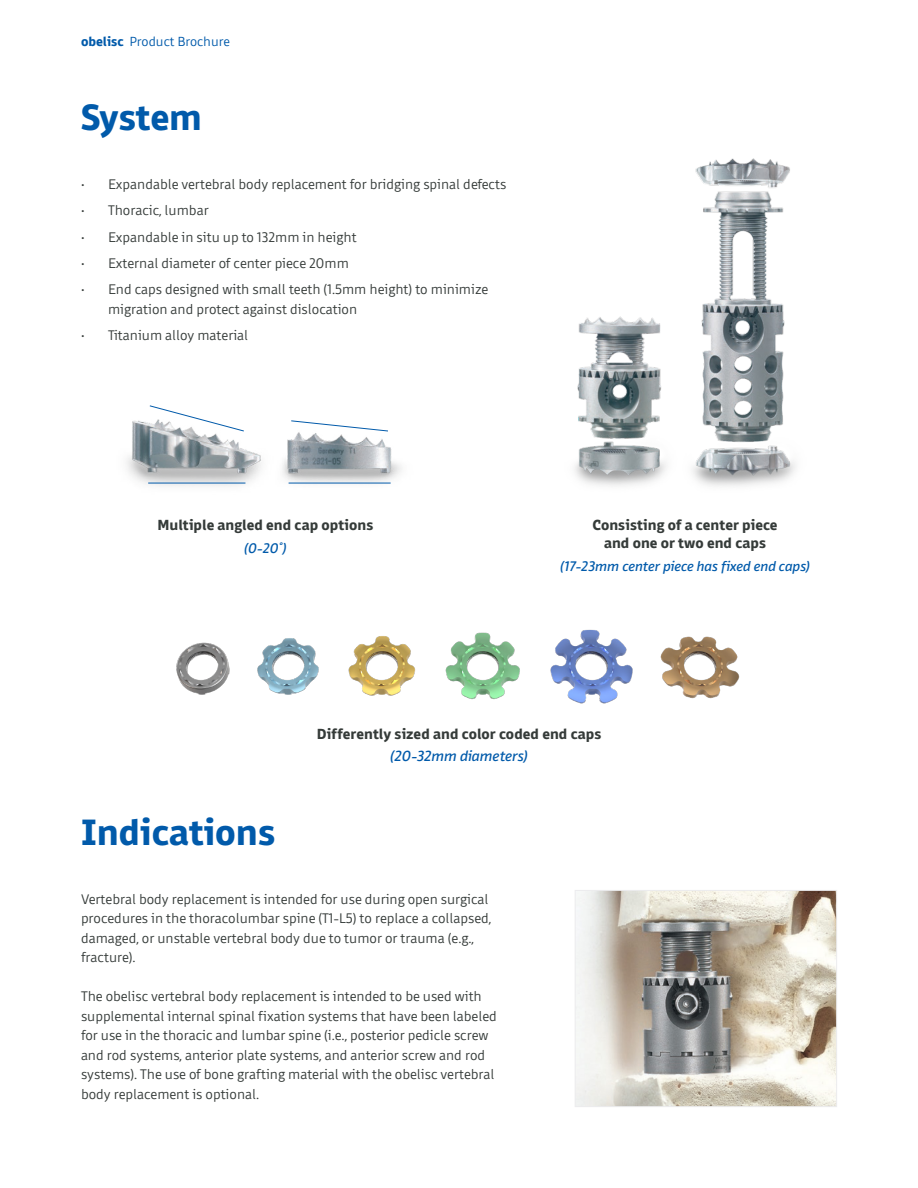
<style>
.page{position:relative;width:918px;height:1188px;background:#fff}
.page>*{position:absolute;margin:0;border:0;box-sizing:border-box;transform-origin:0 0}
.t1{font:700 37.5px "Domotika Pro";color:#015aaa}
.t2{font:700 15px/18px "Domotika Pro";letter-spacing:.005em;color:#353b39;text-align:center}
.t3{font:italic 15px "Domotika Pro";color:#015aaa}
.t4{font:300 14.25px/19.5px "Domotika Pro";color:#353b39}
.t5{font:italic 14.25px "Domotika Pro";letter-spacing:.005em;color:#015aaa}
.t6{font:300 13.5px "Domotika Pro";color:#015aaa}
.s1{font-weight:700}
</style>
<div class="page">
<img style="left:126px;top:420px;width:276px;height:66px">
<hr style="left:148px;top:483px;width:97px;height:1px;background:#015aaa">
<svg style="left:149px;top:405px;width:96px;height:27px"></svg>
<svg style="left:290px;top:420px;width:99px;height:12px"></svg>
<hr style="left:289px;top:483px;width:102px;height:1px;background:#015aaa">
<img style="left:574px;top:159px;width:222px;height:328px">
<img style="left:577px;top:892px;width:258px;height:213px">
<div style="left:575px;top:890px;width:262px;height:217px;border:1px solid #ececee"></div>
<img style="left:176px;top:629px;width:564px;height:75px">
<p class="t6" style="left:81px;top:32px;width:150px"><span class="s1">obelisc</span> Product Brochure</p>
<h1 class="t1" style="left:81px;top:87px;width:123px">System</h1>
<p class="t4" style="left:81px;top:173px;width:427px">• Expandable vertebral body replacement for bridging spinal defects</p>
<p class="t4" style="left:81px;top:199px;width:129px">• Thoracic, lumbar</p>
<p class="t4" style="left:81px;top:226px;width:277px">• Expandable in situ up to 132mm in height</p>
<p class="t4" style="left:81px;top:252px;width:269px">• External diameter of center piece 20mm</p>
<p class="t4" style="left:108px;top:278px;width:382px;text-indent:-27px">• End caps designed with small teeth (1.5mm height) to minimize migration and protect against dislocation</p>
<p class="t4" style="left:81px;top:324px;width:169px">• Titanium alloy material</p>
<p class="t2" style="left:158px;top:515px;width:217px">Multiple angled end cap options</p>
<p class="t5" style="left:244px;top:538px;width:44px">(0-20˚)</p>
<p class="t2" style="left:592px;top:515px;width:186px">Consisting of a center piece and one or two end caps</p>
<p class="t5" style="left:560px;top:556px;width:251px">(17-23mm center piece has fixed end caps)</p>
<h1 class="t1" style="left:81px;top:802px;width:196px">Indications</h1>
<p class="t2" style="left:317px;top:723px;width:286px">Differently sized and color coded end caps</p>
<p class="t3" style="left:390px;top:746px;width:139px">(20-32mm diameters)</p>
<p class="t4" style="left:81px;top:888px;width:412px">Vertebral body replacement is intended for use during open surgical procedures in the thoracolumbar spine (T1-L5) to replace a collapsed, damaged, or unstable vertebral body due to tumor or trauma (e.g., fracture).</p>
<p class="t4" style="left:81px;top:985px;width:417px">The obelisc vertebral body replacement is intended to be used with supplemental internal spinal fixation systems that have been labeled for use in the thoracic and lumbar spine (i.e., posterior pedicle screw and rod systems, anterior plate systems, and anterior screw and rod systems). The use of bone grafting material with the obelisc vertebral body replacement is optional.</p>
</div>
